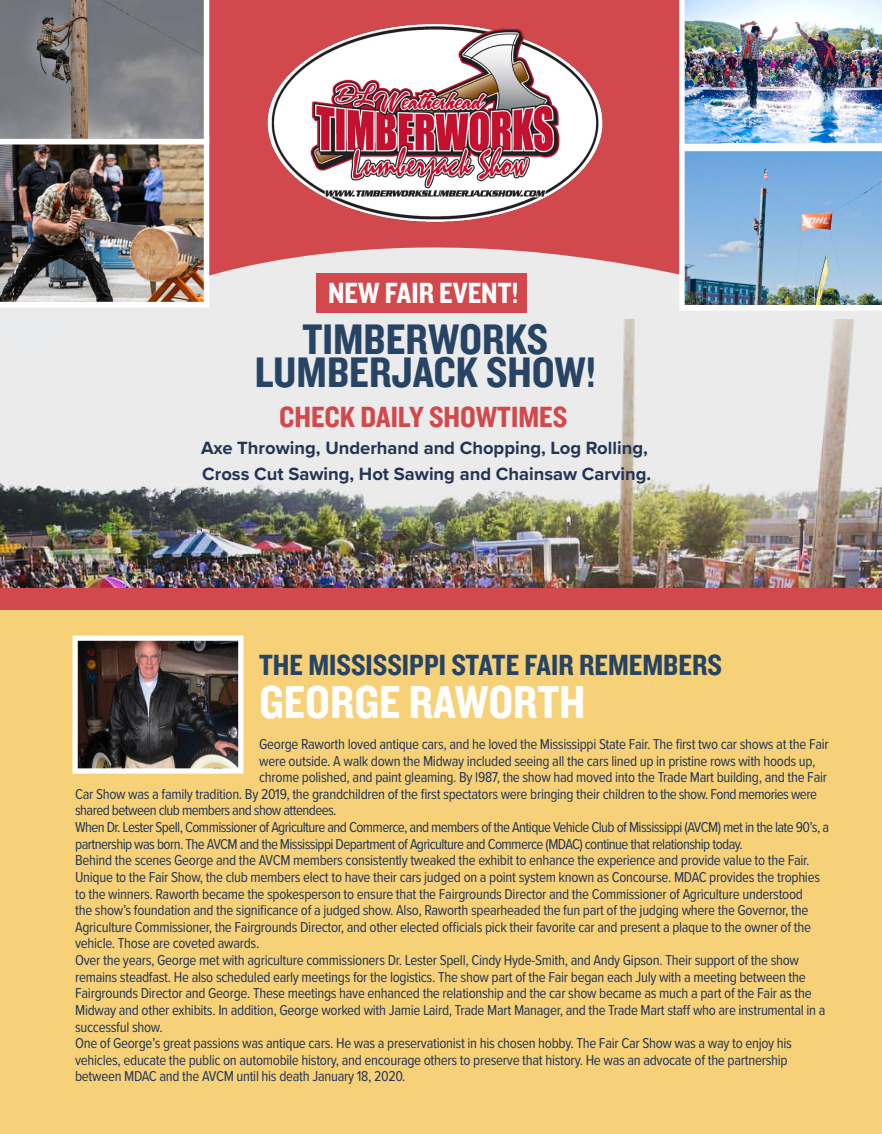
<style>
.page{position:relative;width:882px;height:1134px;background:#fff}
.page>*{position:absolute;margin:0;border:0;box-sizing:border-box;transform-origin:0 0}
.t1{font:47.77px "Knockout HTF50 Welterweight";color:#fff}
.t2{font:44.27px/33.2px "Knockout HTF50 Welterweight";color:#284464;text-align:center}
.t3{font:30.28px "Knockout HTF50 Welterweight";color:#284464}
.t4{font:30.28px "Knockout HTF50 Welterweight";color:#d2494d}
.t5{font:30.28px "Knockout HTF50 Welterweight";color:#fff}
.t6{font:700 18.38px/26.2px "Proxima Nova";color:#233555}
.t7{font:14.88px/16.6px "Proxima Nova Cond";letter-spacing:-.02em;color:#233555}
.t8{font:14.88px/16.6px "Proxima Nova Cond";letter-spacing:-.04em;color:#233555}
</style>
<div class="page">
<div style="left:0;top:0;width:882px;height:650px;background:#ebebeb"></div>
<img style="left:0;top:319px;width:882px;height:269px">
<svg style="left:209px;top:0;width:470px;height:276px;fill:#d2494d"></svg>
<img style="left:0;top:0;width:209px;height:307px">
<img style="left:263px;top:21px;width:344px;height:204px">
<img style="left:679px;top:0;width:203px;height:311px">
<div style="left:0;top:606px;width:882px;height:528px;background:#f7d178"></div>
<img style="left:79px;top:642px;width:158px;height:126px">
<div style="left:73px;top:636px;width:170px;height:138px;border:5px solid #fff"></div>
<div style="left:316px;top:274px;width:211px;height:39px;background:#d2494d"></div>
<div style="left:0;top:588px;width:882px;height:22px;background:#d2494d"></div>
<p class="t5" style="left:328px;top:277px;width:192px">NEW FAIR EVENT!</p>
<p class="t2" style="left:255px;top:324px;width:342px">TIMBERWORKS<br>LUMBERJACK SHOW!</p>
<p class="t4" style="left:279px;top:401px;width:290px">CHECK DAILY SHOWTIMES</p>
<p class="t6" style="left:201px;top:434px;width:452px">Axe Throwing, Underhand and Chopping, Log Rolling,<br>Cross Cut Sawing, Hot Sawing and Chainsaw Carving.</p>
<p class="t3" style="left:259px;top:649px;width:464px">THE MISSISSIPPI STATE FAIR REMEMBERS</p>
<p class="t1" style="left:259px;top:678px;width:328px">GEORGE RAWORTH</p>
<p class="t7" style="left:259px;top:735px;width:571px">George Raworth loved antique cars, and he loved the Mississippi State Fair. The first two car shows at the Fair</p>
<p class="t7" style="left:259px;top:752px;width:558px">were outside. A walk down the Midway included seeing all the cars lined up in pristine rows with hoods up,</p>
<p class="t7" style="left:259px;top:768px;width:569px">chrome polished, and paint gleaming. By l987, the show had moved into the Trade Mart building, and the Fair</p>
<p class="t7" style="left:75px;top:785px;width:743px">Car Show was a family tradition. By 2019, the grandchildren of the first spectators were bringing their children to the show. Fond memories were</p>
<p class="t8" style="left:75px;top:802px;width:263px">shared between club members and show attendees.</p>
<p class="t8" style="left:75px;top:818px;width:756px">When Dr. Lester Spell, Commissioner of Agriculture and Commerce, and members of the Antique Vehicle Club of Mississippi (AVCM) met in the late 90’s, a partnership was born. The AVCM and the Mississippi Department of Agriculture and Commerce (MDAC) continue that relationship today.</p>
<p class="t7" style="left:75px;top:851px;width:746px">Behind the scenes George and the AVCM members consistently tweaked the exhibit to enhance the experience and provide value to the Fair.<br>Unique to the Fair Show, the club members elect to have their cars judged on a point system known as Concourse. MDAC provides the trophies to the winners. Raworth became the spokesperson to ensure that the Fairgrounds Director and the Commissioner of Agriculture understood the show’s foundation and the significance of a judged show. Also, Raworth spearheaded the fun part of the judging where the Governor, the Agriculture Commissioner, the Fairgrounds Director, and other elected officials pick their favorite car and present a plaque to the owner of the vehicle. Those are coveted awards.</p>
<p class="t7" style="left:75px;top:951px;width:752px">Over the years, George met with agriculture commissioners Dr. Lester Spell, Cindy Hyde-Smith, and Andy Gipson. Their support of the show remains steadfast. He also scheduled early meetings for the logistics. The show part of the Fair began each July with a meeting between the Fairgrounds Director and George. These meetings have enhanced the relationship and the car show became as much a part of the Fair as the Midway and other exhibits. In addition, George worked with Jamie Laird, Trade Mart Manager, and the Trade Mart staff who are instrumental in a successful show.</p>
<p class="t7" style="left:75px;top:1034px;width:718px">One of George’s great passions was antique cars. He was a preservationist in his chosen hobby. The Fair Car Show was a way to enjoy his vehicles, educate the public on automobile history, and encourage others to preserve that history. He was an advocate of the partnership between MDAC and the AVCM until his death January 18, 2020.</p>
</div>
